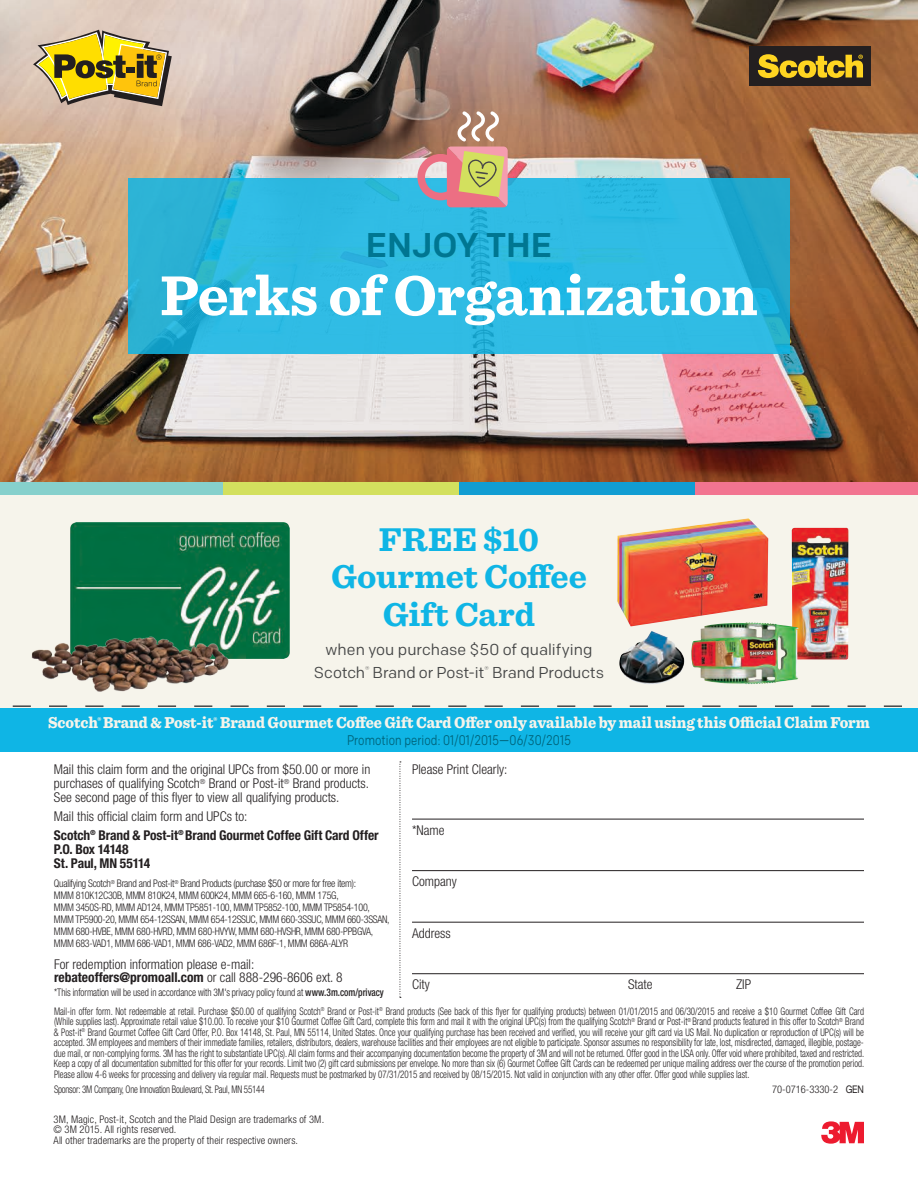
<style>
.page{position:relative;width:918px;height:1188px;background:#fff}
.page>*{position:absolute;margin:0;border:0;box-sizing:border-box;transform-origin:0 0}
.t1{font:700 58.8px "Sentinel";letter-spacing:-.01em;color:#fff}
.t2{font:700 34.5px/37.5px "Sentinel";color:#0fb5e5;text-align:center}
.t3{font:500 34.2px "Colfax";letter-spacing:-.005em;color:#007691}
.t4{font:900 16.5px "Sentinel";letter-spacing:-.005em;color:#f6f4eb;scale:.91 1}
.t5{font:15.75px/22.5px "Colfax";letter-spacing:-.005em;color:#454646;text-align:center}
.t6{font:13.95px "Colfax";letter-spacing:.01em;color:#00637a;scale:.8 1}
.t7{font:300 condensed 13.5px/14.2px "Helvetica Neue LT Std";color:#231f20;text-align:justify}
.t8{font:700 condensed 13.5px/18.6px "Helvetica Neue LT Std";letter-spacing:-.01em;color:#231f20}
.t9{font:300 condensed 10.5px/10.5px "Helvetica Neue LT Std";letter-spacing:-.025em;color:#231f20;text-align:justify;scale:.85 1}
.t10{font:300 condensed 10.5px/12px "Helvetica Neue LT Std";letter-spacing:-.025em;color:#231f20;scale:.95 1}
.t11{font:300 condensed 10.5px/10.5px "Helvetica Neue LT Std";letter-spacing:.015em;color:#231f20}
.t12{font:300 condensed 10.5px "Helvetica Neue LT Std";letter-spacing:-.005em;color:#231f20;scale:.89 1}
.t13{font:300 condensed 10.5px "Helvetica Neue LT Std";color:#231f20}
.s1{font-weight:300}
.s2{font-weight:700}
.s3{font-weight:500}
.s4{font-weight:400;font-stretch:normal}
</style>
<div class="page">
<img style="left:0;top:0;width:918px;height:482px">
<div style="left:0;top:708px;width:918px;height:44px;background:#0fb5e5"></div>
<div style="left:0;top:494px;width:918px;height:214px;background:#f6f4eb"></div>
<div style="left:0;top:482px;width:223px;height:13px;background:#86d0cc"></div>
<div style="left:458px;top:482px;width:237px;height:13px;background:#119dd2"></div>
<div style="left:695px;top:482px;width:223px;height:13px;background:#f27490"></div>
<div style="left:223px;top:482px;width:235px;height:13px;background:#d3e05e"></div>
<svg style="left:33px;top:30px;width:139px;height:76px;background:#bda64f"></svg>
<div style="left:750px;top:46px;width:121px;height:40px;background:#231f20"></div>
<svg style="left:758px;top:54px;width:105px;height:24px"></svg>
<svg style="left:12px;top:705px;width:890px;height:2px"></svg>
<svg style="left:128px;top:179px;width:662px;height:175px;background:#2bb7df"></svg>
<img style="left:617px;top:518px;width:151px;height:108px">
<img style="left:619px;top:631px;width:65px;height:53px">
<img style="left:791px;top:528px;width:58px;height:132px">
<svg style="left:821px;top:1121px;width:43px;height:23px"></svg>
<svg style="left:400px;top:762px;width:1px;height:236px"></svg>
<hr style="left:412px;top:819px;width:452px;height:1px;background:#231f20">
<hr style="left:412px;top:870px;width:452px;height:1px;background:#231f20">
<hr style="left:412px;top:922px;width:452px;height:1px;background:#231f20">
<hr style="left:412px;top:973px;width:452px;height:1px;background:#231f20">
<svg style="left:417px;top:108px;width:91px;height:99px;background:#bf9983"></svg>
<img style="left:70px;top:522px;width:220px;height:137px">
<img style="left:31px;top:635px;width:200px;height:57px">
<img style="left:691px;top:622px;width:108px;height:62px">
<h3 class="t3" style="left:366px;top:224px;width:188px">ENJOY THE</h3>
<h1 class="t1" style="left:160px;top:249px;width:599px">Perks of Organization</h1>
<h2 class="t2" style="left:331px;top:519px;width:257px">FREE $10<br>Gourmet Coffee<br>Gift Card</h2>
<h3 class="t5" style="left:314px;top:638px;width:292px">when you purchase $50 of qualifying<br>Scotch<sup>®</sup> Brand or Post-it<sup>®</sup> Brand Products</h3>
<h3 class="t4" style="left:48px;top:710px;width:905px">Scotch<sup>®</sup> Brand &amp; Post-it<sup>®</sup> Brand Gourmet Coffee Gift Card Offer only available by mail using this Official Claim Form</h3>
<h3 class="t6" style="left:347px;top:732px;width:281px">Promotion period: 01/01/2015—06/30/2015</h3>
<p class="t7" style="left:54px;top:762px;width:318px">Mail this claim form and the original UPCs from $50.00 or more in purchases of qualifying Scotch<sup>®</sup> Brand or Post-it<sup>®</sup> Brand products.<br>See second page of this flyer to view all qualifying products.</p>
<p class="t8" style="left:54px;top:807px;width:326px"><span class="s1">Mail this official claim form and UPCs to:<br></span>Scotch<sup>®</sup> Brand &amp; Post-it<sup>®</sup> Brand Gourmet Coffee Gift Card Offer</p>
<p class="t8" style="left:54px;top:842px;width:98px;line-height:14.2px">P.O. Box 14148<br>St. Paul, MN 55114</p>
<p class="t10" style="left:54px;top:877px;width:355px">Qualifying Scotch<sup>®</sup> Brand and Post-it<sup>®</sup> Brand Products (purchase $50 or more for free item):<br>MMM 810K12C30B, MMM 810K24, MMM 600K24, MMM 665-6-160, MMM 175G,<br>MMM 3450S-RD, MMM AD124, MMM TP5851-100, MMM TP5852-100, MMM TP5854-100, MMM TP5900-20, MMM 654-12SSAN, MMM 654-12SSUC, MMM 660-3SSUC, MMM 660-3SSAN, MMM 680-HVBE, MMM 680-HVRD, MMM 680-HVYW, MMM 680-HVSHR, MMM 680-PPBGVA, MMM 683-VAD1, MMM 686-VAD1, MMM 686-VAD2, MMM 686F-1, MMM 686A-ALYR</p>
<p class="t7" style="left:54px;top:957px;width:290px;line-height:13.5px">For redemption information please e-mail: <span class="s2">rebateoffers@promoall.com</span> or call 888-296-8606 ext. 8</p>
<p class="t12" style="left:54px;top:986px;width:372px">*This information will be used in accordance with 3M's privacy policy found at <span class="s3">www.3m.com/privacy</span></p>
<p class="t7" style="left:412px;top:762px;width:97px">Please Print Clearly:</p>
<p class="t7" style="left:412px;top:823px;width:34px">*Name</p>
<p class="t7" style="left:412px;top:874px;width:46px">Company</p>
<p class="t7" style="left:412px;top:926px;width:40px">Address</p>
<p class="t7" style="left:412px;top:977px;width:19px">City</p>
<p class="t7" style="left:628px;top:977px;width:26px">State</p>
<p class="t7" style="left:736px;top:977px;width:17px">ZIP</p>
<p class="t9" style="left:54px;top:1006px;width:955px">Mail-in offer form. Not redeemable at retail. Purchase $50.00 of qualifying Scotch<sup>®</sup> Brand or Post-it<sup>®</sup> Brand products (See back of this flyer for qualifying products) between 01/01/2015 and 06/30/2015 and receive a $10 Gourmet Coffee Gift Card (While supplies last). Approximate retail value $10.00. To receive your $10 Gourmet Coffee Gift Card, complete this form and mail it with the original UPC(s) from the qualifying Scotch<sup>®</sup> Brand or Post-it<sup>®</sup> Brand products featured in this offer to Scotch<sup>®</sup> Brand &amp; Post-it<sup>®</sup> Brand Gourmet Coffee Gift Card Offer, P.O. Box 14148, St. Paul, MN 55114, United States. Once your qualifying purchase has been received and verified, you will receive your gift card via US Mail. No duplication or reproduction of UPC(s) will be accepted. 3M employees and members of their immediate families, retailers, distributors, dealers, warehouse facilities and their employees are not eligible to participate. Sponsor assumes no responsibility for late, lost, misdirected, damaged, illegible, postage&shy;due mail, or non-complying forms. 3M has the right to substantiate UPC(s). All claim forms and their accompanying documentation become the property of 3M and will not be returned. Offer good in the USA only. Offer void where prohibited, taxed and restricted.<br>Keep a copy of all documentation submitted for this offer for your records. Limit two (2) gift card submissions per envelope. No more than six (6) Gourmet Coffee Gift Cards can be redeemed per unique mailing address over the course of the promotion period.<br>Please allow 4-6 weeks for processing and delivery via regular mail. Requests must be postmarked by 07/31/2015 and received by 08/15/2015. Not valid in conjunction with any other offer. Offer good while supplies last.</p>
<p class="t9" style="left:54px;top:1084px;width:249px">Sponsor: 3M Company, One Innovation Boulevard, St. Paul, MN 55144</p>
<p class="t13" style="left:772px;top:1084px;width:93px">70-0716-3330-2 <span class="s4">GEN</span></p>
<p class="t11" style="left:53px;top:1114px;width:272px">3M, Magic, Post-it, Scotch and the Plaid Design are trademarks of 3M. © 3M 2015. All rights reserved.<br>All other trademarks are the property of their respective owners.</p>
</div>
